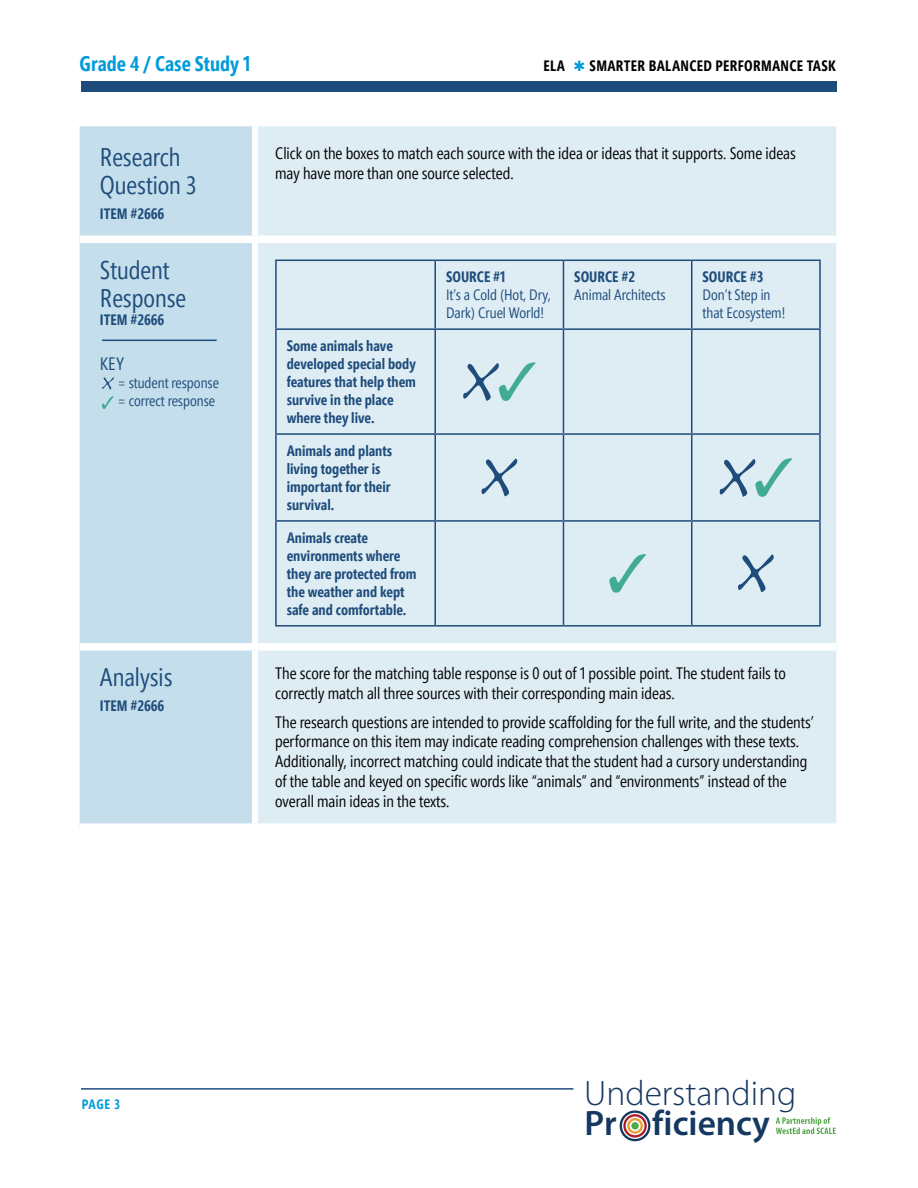
<style>
.page{position:relative;width:918px;height:1188px;background:#fff}
.page>*{position:absolute;margin:0;border:0;box-sizing:border-box;transform-origin:0 0}
.t1{font:300 35.4px "Myriad Pro";color:#143860}
.t2{font:600 35.4px "Myriad Pro";color:#143860}
.Table_H1_Left_Column{font:25.5px/28.5px "Segoe Pro Cond";color:#1e4c7b}
.t3{font:700 21px "Segoe Pro Cond";color:#009bdb}
.Table_H1{font:18px "Segoe Pro Cond";color:#1e4c7b}
.Table_body{font:16.5px/19.8px "Segoe Pro Cond";color:#000}
.internal_table_left{font:700 15px/18px "Segoe Pro Cond";color:#1e4c7b}
.internal_table_heade{font:15px/18px "Segoe Pro Cond";color:#1e4c7b}
.t4{font:700 15px "Segoe Pro Cond";letter-spacing:.02em;color:#000}
.Table_H1-2{font:15px "Segoe Pro Cond";color:#1e4c7b}
.Table_H1_Sub{font:700 15px "Segoe Pro Cond";color:#1e4c7b}
.Table_H1_Left_Column-2{font:700 15px "Segoe Pro Cond";color:#1e4c7b}
.internal_table_heade-2{font:700 15px "Segoe Pro Cond";color:#1e4c7b}
.t5{font:700 13.5px "Segoe Pro Cond";color:#009bdb}
.s1{color:#009bdb}
.s2{font-weight:700}
</style>
<div class="page">
<hr style="left:81px;top:1088px;width:492px;height:2px;background:#1e4c7b">
<svg style="left:776px;top:1117px;width:60px;height:17px"></svg>
<div style="left:620px;top:1110px;width:30px;height:31px;border:2px solid #143860;border-radius:50%"></div>
<div style="left:623px;top:1114px;width:24px;height:24px;border:2px solid #ad1f28;border-radius:50%"></div>
<div style="left:627px;top:1118px;width:16px;height:16px;border:2px solid #e49f39;border-radius:50%"></div>
<div style="left:631px;top:1122px;width:8px;height:8px;background:#53a947;border-radius:50%"></div>
<div style="left:81px;top:82px;width:756px;height:10px;background:#1e4c7b"></div>
<div style="left:80px;top:126px;width:172px;height:697px;background:#c4deeb"></div>
<div style="left:258px;top:126px;width:578px;height:697px;background:#deecf3"></div>
<div style="left:80px;top:236px;width:175px;height:7px;background:#fff"></div>
<div style="left:255px;top:236px;width:581px;height:7px;background:#fff"></div>
<div style="left:80px;top:643px;width:175px;height:8px;background:#fff"></div>
<div style="left:255px;top:643px;width:581px;height:8px;background:#fff"></div>
<hr style="left:102px;top:340px;width:115px;height:1px;background:#1e4c7b">
<hr style="left:563px;top:261px;width:1px;height:67px;background:#1e4c7b">
<hr style="left:691px;top:261px;width:1px;height:67px;background:#1e4c7b">
<hr style="left:563px;top:330px;width:1px;height:103px;background:#1e4c7b">
<hr style="left:275px;top:433px;width:160px;height:2px;background:#1e4c7b">
<hr style="left:435px;top:433px;width:128px;height:2px;background:#1e4c7b">
<hr style="left:563px;top:433px;width:129px;height:2px;background:#1e4c7b">
<hr style="left:563px;top:435px;width:1px;height:85px;background:#1e4c7b">
<hr style="left:691px;top:435px;width:1px;height:85px;background:#1e4c7b">
<hr style="left:275px;top:520px;width:160px;height:2px;background:#1e4c7b">
<hr style="left:563px;top:522px;width:1px;height:103px;background:#1e4c7b">
<hr style="left:691px;top:522px;width:1px;height:103px;background:#1e4c7b">
<hr style="left:435px;top:260px;width:128px;height:1px;background:#1e4c7b">
<hr style="left:563px;top:260px;width:129px;height:1px;background:#1e4c7b">
<hr style="left:692px;top:260px;width:129px;height:1px;background:#1e4c7b">
<hr style="left:819px;top:261px;width:2px;height:67px;background:#1e4c7b">
<hr style="left:275px;top:260px;width:160px;height:1px;background:#1e4c7b">
<hr style="left:275px;top:261px;width:2px;height:67px;background:#1e4c7b">
<hr style="left:434px;top:261px;width:2px;height:67px;background:#1e4c7b">
<hr style="left:435px;top:328px;width:128px;height:2px;background:#1e4c7b">
<hr style="left:563px;top:328px;width:129px;height:2px;background:#1e4c7b">
<hr style="left:819px;top:435px;width:2px;height:85px;background:#1e4c7b">
<hr style="left:435px;top:520px;width:128px;height:2px;background:#1e4c7b">
<hr style="left:563px;top:520px;width:129px;height:2px;background:#1e4c7b">
<hr style="left:692px;top:520px;width:129px;height:2px;background:#1e4c7b">
<hr style="left:819px;top:522px;width:2px;height:103px;background:#1e4c7b">
<hr style="left:435px;top:625px;width:128px;height:2px;background:#1e4c7b">
<hr style="left:563px;top:625px;width:129px;height:2px;background:#1e4c7b">
<hr style="left:692px;top:625px;width:129px;height:2px;background:#1e4c7b">
<hr style="left:692px;top:328px;width:129px;height:2px;background:#1e4c7b">
<hr style="left:691px;top:330px;width:1px;height:103px;background:#1e4c7b">
<hr style="left:819px;top:330px;width:2px;height:103px;background:#1e4c7b">
<hr style="left:692px;top:433px;width:129px;height:2px;background:#1e4c7b">
<hr style="left:275px;top:328px;width:160px;height:2px;background:#1e4c7b">
<hr style="left:275px;top:330px;width:2px;height:103px;background:#1e4c7b">
<hr style="left:434px;top:330px;width:2px;height:103px;background:#1e4c7b">
<hr style="left:275px;top:435px;width:2px;height:85px;background:#1e4c7b">
<hr style="left:434px;top:435px;width:2px;height:85px;background:#1e4c7b">
<hr style="left:275px;top:522px;width:2px;height:103px;background:#1e4c7b">
<hr style="left:434px;top:522px;width:2px;height:103px;background:#1e4c7b">
<hr style="left:275px;top:625px;width:160px;height:2px;background:#1e4c7b">
<svg style="left:463px;top:362px;width:73px;height:39px"></svg>
<svg style="left:482px;top:459px;width:35px;height:37px"></svg>
<svg style="left:720px;top:458px;width:72px;height:39px"></svg>
<svg style="left:609px;top:554px;width:37px;height:39px"></svg>
<svg style="left:738px;top:554px;width:36px;height:38px"></svg>
<svg style="left:102px;top:377px;width:12px;height:13px"></svg>
<svg style="left:102px;top:396px;width:12px;height:13px"></svg>
<p class="t3" style="left:80px;top:50px;width:172px">Grade 4 / Case Study 1</p>
<p class="t4" style="left:544px;top:56px;width:294px">ELA <span class="s1">✱</span> SMARTER BALANCED PERFORMANCE TASK</p>
<p class="Table_H1_Left_Column" style="left:100px;top:143px;width:98px">Research<br>Question 3</p>
<p class="Table_H1_Sub" style="left:100px;top:204px;width:66px">ITEM #2666</p>
<p class="Table_H1_Left_Column" style="left:100px;top:256px;width:88px">Student<br>Response</p>
<p class="Table_H1_Left_Column-2" style="left:100px;top:311px;width:66px">ITEM #2666</p>
<p class="Table_H1" style="left:100px;top:353px;width:26px">KEY</p>
<p class="Table_H1-2" style="left:118px;top:374px;width:103px">= student response</p>
<p class="Table_H1-2" style="left:118px;top:392px;width:99px">= correct response</p>
<p class="Table_H1_Left_Column" style="left:100px;top:663px;width:74px">Analysis</p>
<p class="Table_H1_Sub" style="left:100px;top:696px;width:66px">ITEM #2666</p>
<p class="Table_body" style="left:275px;top:143px;width:522px">Click on the boxes to match each source with the idea or ideas that it supports. Some ideas may have more than one source selected.</p>
<h2 class="internal_table_left" style="left:287px;top:337px;width:131px">Some animals have developed special body features that help them survive in the place where they live.</h2>
<h2 class="internal_table_left" style="left:287px;top:442px;width:107px">Animals and plants living together is important for their survival.</h2>
<h2 class="internal_table_left" style="left:287px;top:529px;width:131px">Animals create environments where they are protected from the weather and kept safe and comfortable.</h2>
<h2 class="internal_table_heade" style="left:446px;top:268px;width:106px"><span class="s2">SOURCE #1<br></span>It’s a Cold (Hot, Dry,<br>Dark) Cruel World!</h2>
<h2 class="internal_table_heade" style="left:574px;top:268px;width:93px"><span class="s2">SOURCE #2<br></span>Animal Architects</h2>
<h2 class="internal_table_heade-2" style="left:703px;top:268px;width:62px">SOURCE #3</h2>
<h2 class="internal_table_heade" style="left:703px;top:286px;width:84px">Don’t Step in that Ecosystem!</h2>
<p class="Table_body" style="left:275px;top:664px;width:512px">The score for the matching table response is 0 out of 1 possible point. The student fails to correctly match all three sources with their corresponding main ideas.</p>
<p class="Table_body" style="left:275px;top:712px;width:540px">The research questions are intended to provide scaffolding for the full write, and the students’ performance on this item may indicate reading comprehension challenges with these texts.<br>Additionally, incorrect matching could indicate that the student had a cursory understanding of the table and keyed on specific words like “animals” and “environments” instead of the overall main ideas in the texts.</p>
<p class="t5" style="left:82px;top:1096px;width:40px">PAGE 3</p>
<h1 class="t1" style="left:584px;top:1072px;width:214px">Understanding</h1>
<h1 class="t2" style="left:584px;top:1100px;width:187px">Pr ficiency</h1>
</div>
